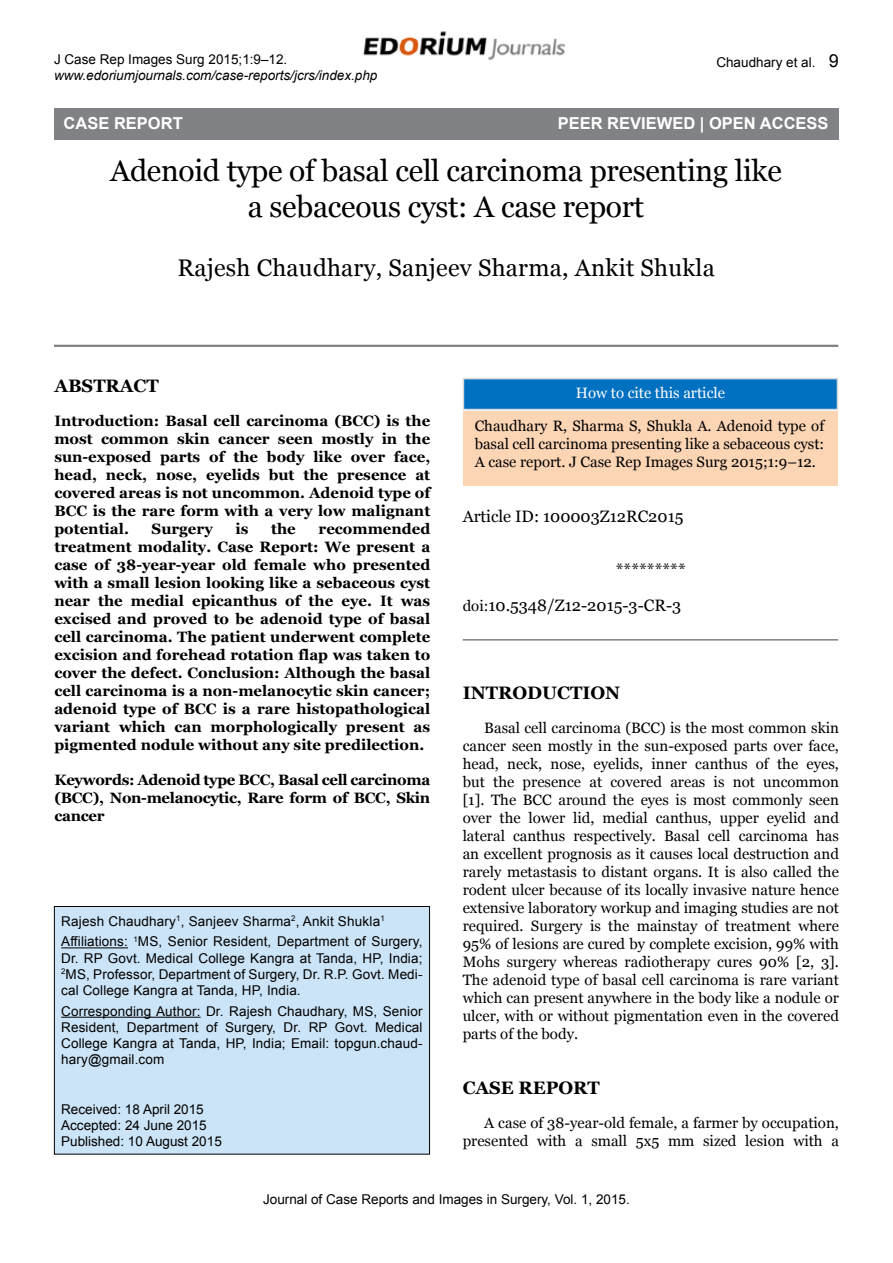
<style>
.page{position:relative;width:893px;height:1263px;background:#fff}
.page>*{position:absolute;margin:0;border:0;box-sizing:border-box;transform-origin:0 0}
.t1{font:30px/36px "Georgia";letter-spacing:-.01em;color:#000;text-align:center}
.t2{font:24px "Georgia";letter-spacing:.01em;color:#000}
.t3{font:700 18px "Georgia";color:#000}
.t4{font:16.5px/36.3px "Georgia";color:#000;text-align:right}
.t5{font:700 16.5px "Arial";color:#fff}
.t6{font:15px/18px "Georgia";color:#000;text-align:justify}
.t7{font:700 15px/18px "Georgia";color:#000;text-align:justify}
.t8{font:700 15px "Georgia";letter-spacing:-.02em;color:#000}
.t9{font:15px "Georgia";color:#fff}
.t10{font:13.5px/16.2px "Arial";letter-spacing:.01em;color:#000}
.t11{font:italic 13.5px "Arial";color:#000}
.s1{font-size:18px}
.s2{font-size:15px}
</style>
<div class="page">
<img style="left:363px;top:31px;width:202px;height:29px">
<hr style="left:54px;top:345px;width:784px;height:2px;background:#808285">
<div style="left:54px;top:906px;width:376px;height:248px;background:#cce4f7"></div>
<div style="left:54px;top:906px;width:376px;height:248px;border:1px solid #000"></div>
<hr style="left:61px;top:947px;width:67px;height:1px;background:#000">
<hr style="left:61px;top:1017px;width:140px;height:1px;background:#000">
<div style="left:463px;top:411px;width:375px;height:75px;background:#fcd5b5"></div>
<div style="left:463px;top:378px;width:375px;height:32px;background:#0070c0;border:2px solid #d9d9d9"></div>
<hr style="left:463px;top:639px;width:375px;height:2px;background:#808285">
<div style="left:54px;top:108px;width:784px;height:32px;background:#808285"></div>
<p class="t10" style="left:54px;top:51px;width:235px">J Case Rep Images Surg 2015;1:9–12.</p>
<p class="t11" style="left:54px;top:67px;width:325px">www.edoriumjournals.com/case-reports/jcrs/index.php</p>
<p class="t10" style="left:716px;top:54px;width:124px">Chaudhary et al. <span class="s1">9</span></p>
<p class="t5" style="left:696px;top:112px;width:10px">OPE</p>
<p class="t5" style="left:730px;top:112px;width:27px">N ACCESS</p>
<h1 class="t1" style="left:110px;top:153px;width:673px">Adenoid type of basal cell carcinoma presenting like a sebaceous cyst: A case report</h1>
<h2 class="t2" style="left:177px;top:253px;width:539px">Rajesh Chaudhary, Sanjeev Sharma, Ankit Shukla</h2>
<p class="t5" style="left:64px;top:112px;width:121px">CASE REPORT</p>
<p class="t5" style="left:558px;top:112px;width:164px">PEER REVIEWED | OPE</p>
<p class="t5" style="left:744px;top:112px;width:29px">N ACCESS</p>
<p class="t3" style="left:54px;top:374px;width:106px">Abstract</p>
<p class="t7" style="left:54px;top:412px;width:299px">Introduction: Basal cell carcinoma (BCC</p>
<p class="t7" style="left:54px;top:412px;width:377px;text-indent:319px">) is the most common skin cancer seen mostly in the sun-exposed parts of the body like over face, head, neck, nose, eyelids but the presence at covered areas is not uncommon. Adenoid type of BCC</p>
<p class="t7" style="left:54px;top:502px;width:377px;text-indent:38px">is the rare form with a very low malignant potential.</p>
<p class="t7" style="left:54px;top:520px;width:377px;text-indent:264px">recommended treatment modality. Case Report: We present a case of 38-year-year old female who presented with a small lesion looking like a sebaceous cyst near the medial epicanthus of the eye. It was excised and proved to be adenoid type of basal cell carcinoma. The patient underwent complete excision and forehead rotation flap was taken to cover the defect. Conclusion: Although the basal cell carcinoma is a non-melanocytic skin cancer; adenoid type of BCC</p>
<p class="t7" style="left:152px;top:520px;width:63px">Surgery</p>
<p class="t7" style="left:235px;top:520px;width:15px">is</p>
<p class="t7" style="left:271px;top:520px;width:26px">the</p>
<p class="t7" style="left:54px;top:700px;width:377px;text-indent:168px">is a rare histopathological variant which can morphologically present as pigmented nodule without any site predilection.</p>
<p class="t8" style="left:54px;top:770px;width:196px">Keywords: Adenoid type BCC</p>
<p class="t8" style="left:270px;top:770px;width:161px">, Basal cell carcinoma</p>
<p class="t7" style="left:54px;top:788px;width:18px">(BCC</p>
<p class="t8" style="left:93px;top:788px;width:273px">), Non-melanocytic, Rare form of BCC</p>
<p class="t7" style="left:386px;top:788px;width:46px">, Skin</p>
<p class="t7" style="left:54px;top:806px;width:52px">cancer</p>
<p class="t10" style="left:61px;top:911px;width:363px;line-height:20.7px">Rajesh Chaudhary<sup>1</sup>, Sanjeev Sharma<sup>2</sup>, Ankit Shukla<sup>1<br></sup>Affiliations: <sup>1</sup>MS, Senior Resident, Department of Surgery,</p>
<p class="t10" style="left:61px;top:950px;width:363px;text-align:justify">Dr. RP Govt. Medical College Kangra at Tanda, HP, India; <sup>2</sup>MS, Professor, Department of Surgery, Dr. R.P. Govt. Medi&shy;cal College Kangra at Tanda, HP, India.</p>
<p class="t10" style="left:61px;top:1003px;width:363px;text-align:justify">Corresponding Author: Dr. Rajesh Chaudhary, MS, Senior Resident, Department of Surgery, Dr. RP Govt. Medical College Kangra at Tanda, HP, India; Email: topgun.chaud&shy;hary@gmail.com</p>
<p class="t10" style="left:61px;top:1101px;width:162px">Received: 18 April 2015<br>Accepted: 24 June 2015<br>Published: 10 August 2015</p>
<p class="t9" style="left:576px;top:384px;width:151px">How to cite this article</p>
<p class="t6" style="left:475px;top:417px;width:351px">Chaudhary R, Sharma S, Shukla A. Adenoid type of basal cell carcinoma presenting like a sebaceous cyst:<br>A case report. J Case Rep Images Surg 2015;1:9–12.</p>
<p class="t4" style="left:463px;top:498px;width:222px">Article ID: 100003Z12RC2015</p>
<p class="t4" style="left:463px;top:551px;width:225px">********* <span class="s2">doi:</span>10.5348/Z12-2015-3-CR-3</p>
<p class="t3" style="left:463px;top:681px;width:159px">iNTRODUCTION</p>
<p class="t6" style="left:463px;top:719px;width:378px;text-indent:22px">Basal cell carcinoma (BCC) is the most common skin cancer seen mostly in the sun-exposed parts over face, head, neck, nose, eyelids, inner canthus of the eyes, but the presence at covered areas is not uncommon [1]. The BCC around the eyes is most commonly seen over the lower lid, medial canthus, upper eyelid and lateral canthus respectively. Basal cell carcinoma has an excellent prognosis as it causes local destruction and rarely metastasis to distant organs. It is also called the rodent ulcer because of its locally invasive nature hence extensive laboratory workup and imaging studies are not required. Surgery is the mainstay of treatment where 95% of lesions are cured by complete excision, 99% with Mohs surgery whereas radiotherapy cures 90% [2, 3].<br>The adenoid type of basal cell carcinoma is rare variant which can present anywhere in the body like a nodule or ulcer, with or without pigmentation even in the covered parts of the body.</p>
<p class="t3" style="left:463px;top:1076px;width:125px">CASE REPORT</p>
<p class="t6" style="left:463px;top:1114px;width:378px;text-align:right">A case of 38-year-old female, a farmer by occupation, presented with a small 5x5 mm sized lesion with a</p>
<p class="t10" style="left:263px;top:1191px;width:368px">Journal of Case Reports and Images in Surgery, Vol. 1, 2015.</p>
</div>
